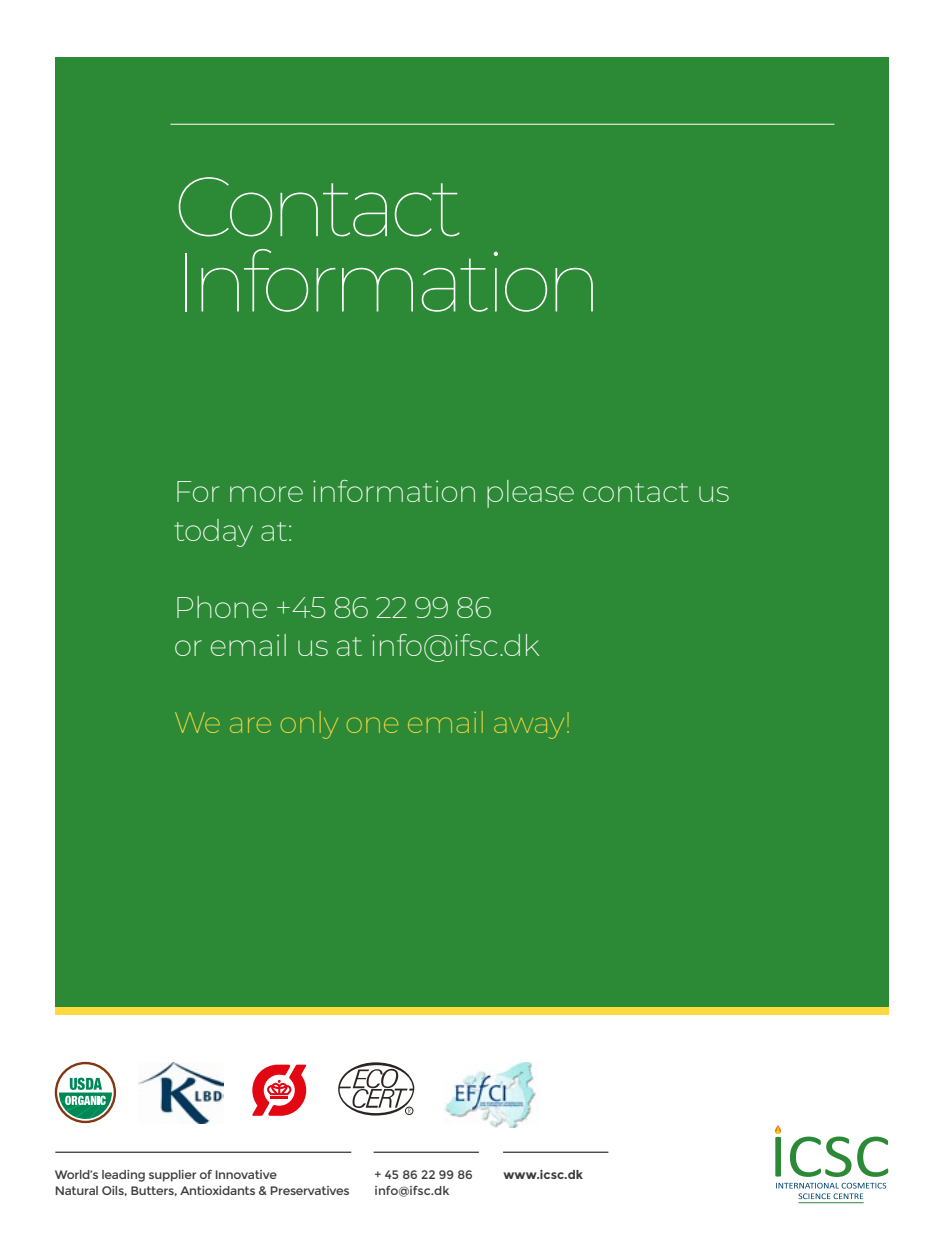
<style>
.page{position:relative;width:943px;height:1260px;background:#fff}
.page>*{position:absolute;margin:0;border:0;box-sizing:border-box;transform-origin:0 0}
.t1{font:100 84px/75.2px "Montserrat";letter-spacing:-.07em;color:#fff}
.t2{font:200 29.93px/38.5px "Montserrat";letter-spacing:-.02em;color:#fff}
.t3{font:200 29.93px "Montserrat";letter-spacing:-.02em;color:#ffd940}
.t4{font:12.25px/15.8px "Montserrat";letter-spacing:-.02em;color:#3c3c3b}
.t5{font:12.25px/15.8px "Montserrat";color:#3c3c3b}
.t6{font:700 12.25px "Montserrat";color:#3c3c3b}
</style>
<div class="page">
<div style="left:55px;top:57px;width:833px;height:951px;background:#2c8935"></div>
<div style="left:55px;top:1007px;width:833px;height:8px;background:#ffd940"></div>
<hr style="left:170px;top:124px;width:664px;height:1px;background:#fff">
<svg style="left:55px;top:1062px;width:61px;height:61px"></svg>
<img style="left:139px;top:1062px;width:84px;height:61px">
<svg style="left:252px;top:1065px;width:54px;height:51px"></svg>
<svg style="left:338px;top:1062px;width:76px;height:54px"></svg>
<div style="left:405px;top:1107px;width:8px;height:8px;border:1px solid #2b2422;border-radius:50%"></div>
<hr style="left:55px;top:1152px;width:296px;height:1px;background:#000">
<hr style="left:373px;top:1152px;width:106px;height:1px;background:#000">
<hr style="left:503px;top:1152px;width:105px;height:1px;background:#000">
<img style="left:444px;top:1062px;width:92px;height:65px">
<svg style="left:790px;top:1137px;width:61px;height:40px"></svg>
<svg style="left:857px;top:1137px;width:31px;height:40px"></svg>
<svg style="left:776px;top:1183px;width:110px;height:16px"></svg>
<hr style="left:798px;top:1202px;width:65px;height:1px;background:#2c8935">
<svg style="left:775px;top:1125px;width:6px;height:52px"></svg>
<h1 class="t1" style="left:174px;top:167px;width:430px">Contact<br>Information</h1>
<p class="t2" style="left:174px;top:471px;width:557px">For more information please contact us today at:</p>
<p class="t2" style="left:174px;top:587px;width:368px">Phone +45 86 22 99 86<br>or email us at info@ifsc.dk</p>
<p class="t3" style="left:174px;top:703px;width:399px">We are only one email away!</p>
<p class="t4" style="left:55px;top:1167px;width:296px">World’s leading supplier of Innovative<br>Natural Oils, Butters, Antioxidants &amp; Preservatives</p>
<p class="t5" style="left:374px;top:1167px;width:100px">+ 45 86 22 99 86 info@ifsc.dk</p>
<p class="t6" style="left:503px;top:1167px;width:81px">www.icsc.dk</p>
</div>
